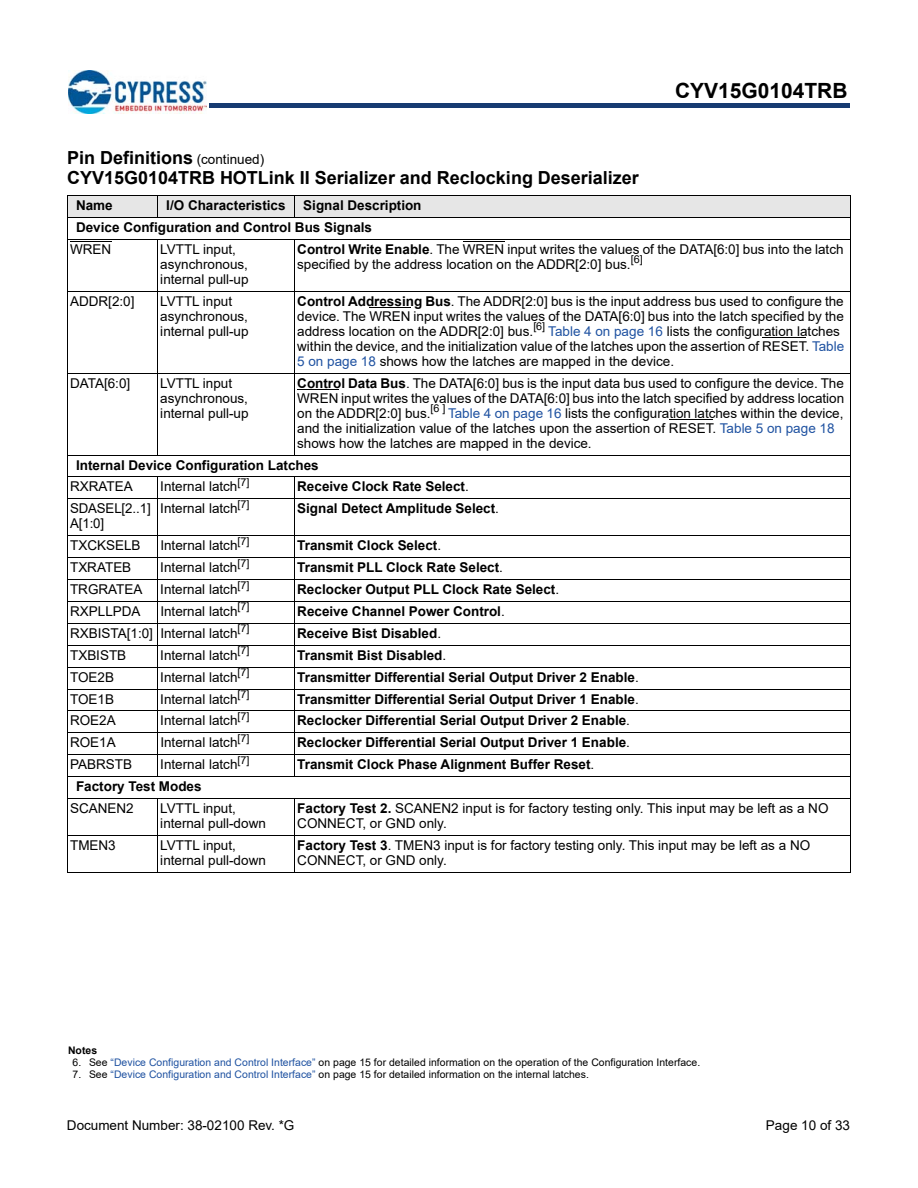
<style>
.page{position:relative;width:918px;height:1188px;background:#fff}
.page>*{position:absolute;margin:0;border:0;box-sizing:border-box;transform-origin:0 0}
.t1{font:700 21px "Arial";color:#000}
.t2{font:700 18px/19.5px "Arial";color:#000}
.t3{font:13.5px/15px "Arial";color:#000}
.t4{font:700 13.5px "Arial";color:#000}
.t5{font:10.5px "Arial";letter-spacing:.005em;color:#000}
.t6{font:700 10.5px "Arial";letter-spacing:.005em;color:#000}
.s1{font-weight:400;font-size:13.5px}
.s2{font-weight:700}
.s3{color:#1f52a1}
.s4{font-weight:400}
</style>
<div class="page">
<img style="left:68px;top:70px;width:138px;height:43px">
<hr style="left:210px;top:104px;width:640px;height:3px;background:#163b71">
<hr style="left:210px;top:103px;width:640px;height:1px;background:#163b71">
<hr style="left:209px;top:107px;width:641px;height:1px;background:#163b71">
<hr style="left:70px;top:241px;width:41px;height:1px;background:#000">
<hr style="left:463px;top:241px;width:41px;height:1px;background:#000">
<hr style="left:369px;top:307px;width:41px;height:1px;background:#000">
<hr style="left:762px;top:338px;width:44px;height:1px;background:#000">
<hr style="left:297px;top:389px;width:41px;height:1px;background:#000">
<hr style="left:669px;top:419px;width:43px;height:1px;background:#000">
<div style="left:67px;top:196px;width:90px;height:21px;background:#e6e6e6"></div>
<div style="left:157px;top:196px;width:137px;height:21px;background:#e6e6e6"></div>
<div style="left:294px;top:196px;width:556px;height:21px;background:#e6e6e6"></div>
<hr style="left:67px;top:196px;width:1px;height:639px;background:#000">
<hr style="left:67px;top:836px;width:1px;height:36px;background:#000">
<svg style="left:157px;top:196px;width:1px;height:21px"></svg>
<hr style="left:157px;top:239px;width:1px;height:216px;background:#000">
<hr style="left:157px;top:477px;width:1px;height:300px;background:#000">
<hr style="left:157px;top:798px;width:1px;height:38px;background:#000">
<hr style="left:157px;top:835px;width:1px;height:38px;background:#000">
<svg style="left:294px;top:196px;width:1px;height:21px"></svg>
<hr style="left:294px;top:239px;width:1px;height:216px;background:#000">
<hr style="left:294px;top:477px;width:1px;height:300px;background:#000">
<hr style="left:294px;top:798px;width:1px;height:38px;background:#000">
<hr style="left:294px;top:835px;width:1px;height:38px;background:#000">
<hr style="left:850px;top:196px;width:1px;height:639px;background:#000">
<hr style="left:850px;top:836px;width:1px;height:36px;background:#000">
<hr style="left:67px;top:195px;width:783px;height:1px;background:#000">
<hr style="left:67px;top:217px;width:783px;height:1px;background:#000">
<hr style="left:67px;top:239px;width:783px;height:1px;background:#000">
<hr style="left:67px;top:291px;width:783px;height:1px;background:#000">
<hr style="left:67px;top:373px;width:783px;height:1px;background:#000">
<hr style="left:67px;top:455px;width:783px;height:1px;background:#000">
<hr style="left:67px;top:477px;width:783px;height:1px;background:#000">
<hr style="left:67px;top:499px;width:783px;height:1px;background:#000">
<hr style="left:67px;top:535px;width:783px;height:1px;background:#000">
<hr style="left:67px;top:557px;width:783px;height:1px;background:#000">
<hr style="left:67px;top:579px;width:783px;height:1px;background:#000">
<hr style="left:67px;top:601px;width:783px;height:1px;background:#000">
<hr style="left:67px;top:623px;width:783px;height:1px;background:#000">
<hr style="left:67px;top:645px;width:783px;height:1px;background:#000">
<hr style="left:67px;top:667px;width:783px;height:1px;background:#000">
<hr style="left:67px;top:689px;width:783px;height:1px;background:#000">
<hr style="left:67px;top:711px;width:783px;height:1px;background:#000">
<hr style="left:67px;top:733px;width:783px;height:1px;background:#000">
<hr style="left:67px;top:754px;width:783px;height:1px;background:#000">
<hr style="left:67px;top:776px;width:783px;height:1px;background:#000">
<hr style="left:67px;top:798px;width:783px;height:1px;background:#000">
<hr style="left:67px;top:835px;width:228px;height:1px;background:#000">
<hr style="left:294px;top:835px;width:556px;height:1px;background:#000">
<hr style="left:67px;top:872px;width:783px;height:1px;background:#000">
<h2 class="t2" style="left:67px;top:148px;width:573px">Pin Definitions <span class="s1">(continued)<br></span>CYV15G0104TRB HOTLink II Serializer and Reclocking Deserializer</h2>
<p class="t4" style="left:76px;top:198px;width:38px">Name</p>
<p class="t4" style="left:166px;top:198px;width:121px">I/O Characteristics</p>
<p class="t4" style="left:303px;top:198px;width:120px">Signal Description</p>
<h1 class="t1" style="left:675px;top:79px;width:174px">CYV15G0104TRB</h1>
<p class="t4" style="left:76px;top:220px;width:298px">Device Configuration and Control Bus Signals</p>
<p class="t3" style="left:70px;top:242px;width:43px">WREN</p>
<p class="t3" style="left:160px;top:242px;width:90px">LVTTL input, asynchronous, internal pull-up</p>
<p class="t3" style="left:297px;top:242px;width:548px"><span class="s2">Control Write Enable</span>. The WREN input writes the values of the DATA[6:0] bus into the latch specified by the address location on the ADDR[2:0] bus.<sup>[6]</sup></p>
<p class="t3" style="left:70px;top:294px;width:66px">ADDR[2:0]</p>
<p class="t3" style="left:160px;top:294px;width:90px">LVTTL input asynchronous, internal pull-up</p>
<p class="t3" style="left:297px;top:294px;width:548px"><span class="s2">Control Addressing Bus</span>. The ADDR[2:0] bus is the input address bus used to configure the device. The WREN input writes the values of the DATA[6:0] bus into the latch specified by the address location on the ADDR[2:0] bus.<sup>[6]</sup> <span class="s3">Table 4 on page 16</span> lists the configuration latches within the device, and the initialization value of the latches upon the assertion of RESET. <span class="s3">Table 5 on page 18</span> shows how the latches are mapped in the device.</p>
<p class="t3" style="left:70px;top:375px;width:62px">DATA[6:0]</p>
<p class="t3" style="left:160px;top:375px;width:90px">LVTTL input asynchronous, internal pull-up</p>
<p class="t3" style="left:297px;top:375px;width:549px"><span class="s2">Control Data Bus</span>. The DATA[6:0] bus is the input data bus used to configure the device. The WREN input writes the values of the DATA[6:0] bus into the latch specified by address location on the ADDR[2:0] bus.<sup>[6</sup> <sup>]</sup> <span class="s3">Table 4 on page 16</span> lists the configuration latches within the device, and the initialization value of the latches upon the assertion of RESET. <span class="s3">Table 5 on page 18 </span>shows how the latches are mapped in the device.</p>
<p class="t4" style="left:76px;top:457px;width:244px">Internal Device Configuration Latches</p>
<p class="t3" style="left:70px;top:479px;width:64px">RXRATEA</p>
<p class="t3" style="left:160px;top:479px;width:91px">Internal latch<sup>[7]</sup></p>
<p class="t4" style="left:297px;top:479px;width:173px">Receive Clock Rate Select<span class="s4">.</span></p>
<p class="t3" style="left:70px;top:501px;width:82px">SDASEL[2..1]<br>A[1:0]</p>
<p class="t3" style="left:160px;top:501px;width:91px">Internal latch<sup>[7]</sup></p>
<p class="t4" style="left:297px;top:501px;width:203px">Signal Detect Amplitude Select<span class="s4">.</span></p>
<p class="t3" style="left:70px;top:538px;width:72px">TXCKSELB</p>
<p class="t3" style="left:160px;top:538px;width:91px">Internal latch<sup>[7]</sup></p>
<p class="t4" style="left:297px;top:538px;width:145px">Transmit Clock Select<span class="s4">.</span></p>
<p class="t3" style="left:70px;top:560px;width:63px">TXRATEB</p>
<p class="t3" style="left:160px;top:560px;width:91px">Internal latch<sup>[7]</sup></p>
<p class="t4" style="left:297px;top:560px;width:207px">Transmit PLL Clock Rate Select<span class="s4">.</span></p>
<p class="t3" style="left:70px;top:582px;width:74px">TRGRATEA</p>
<p class="t3" style="left:160px;top:582px;width:91px">Internal latch<sup>[7]</sup></p>
<p class="t4" style="left:297px;top:582px;width:263px">Reclocker Output PLL Clock Rate Select<span class="s4">.</span></p>
<p class="t3" style="left:70px;top:604px;width:72px">RXPLLPDA</p>
<p class="t3" style="left:160px;top:604px;width:91px">Internal latch<sup>[7]</sup></p>
<p class="t4" style="left:297px;top:604px;width:209px">Receive Channel Power Control<span class="s4">.</span></p>
<p class="t3" style="left:70px;top:626px;width:181px">RXBISTA[1:0] Internal latch<sup>[7]</sup></p>
<p class="t4" style="left:297px;top:626px;width:145px">Receive Bist Disabled<span class="s4">.</span></p>
<p class="t3" style="left:70px;top:648px;width:58px">TXBISTB</p>
<p class="t3" style="left:160px;top:648px;width:91px">Internal latch<sup>[7]</sup></p>
<p class="t4" style="left:297px;top:647px;width:151px">Transmit Bist Disabled<span class="s4">.</span></p>
<p class="t3" style="left:70px;top:669px;width:45px">TOE2B</p>
<p class="t3" style="left:160px;top:669px;width:91px">Internal latch<sup>[7]</sup></p>
<p class="t4" style="left:297px;top:669px;width:343px">Transmitter Differential Serial Output Driver 2 Enable<span class="s4">.</span></p>
<p class="t3" style="left:70px;top:691px;width:45px">TOE1B</p>
<p class="t3" style="left:160px;top:691px;width:91px">Internal latch<sup>[7]</sup></p>
<p class="t4" style="left:297px;top:691px;width:343px">Transmitter Differential Serial Output Driver 1 Enable<span class="s4">.</span></p>
<p class="t3" style="left:70px;top:713px;width:47px">ROE2A</p>
<p class="t3" style="left:160px;top:713px;width:91px">Internal latch<sup>[7]</sup></p>
<p class="t4" style="left:297px;top:713px;width:334px">Reclocker Differential Serial Output Driver 2 Enable<span class="s4">.</span></p>
<p class="t3" style="left:70px;top:735px;width:47px">ROE1A</p>
<p class="t3" style="left:160px;top:735px;width:91px">Internal latch<sup>[7]</sup></p>
<p class="t4" style="left:297px;top:735px;width:334px">Reclocker Differential Serial Output Driver 1 Enable<span class="s4">.</span></p>
<p class="t3" style="left:70px;top:757px;width:63px">PABRSTB</p>
<p class="t3" style="left:160px;top:757px;width:91px">Internal latch<sup>[7]</sup></p>
<p class="t4" style="left:297px;top:757px;width:298px">Transmit Clock Phase Alignment Buffer Reset<span class="s4">.</span></p>
<p class="t4" style="left:76px;top:779px;width:127px">Factory Test Modes</p>
<p class="t3" style="left:70px;top:801px;width:65px">SCANEN2</p>
<p class="t3" style="left:160px;top:801px;width:107px">LVTTL input, internal pull-down</p>
<p class="t3" style="left:297px;top:801px;width:533px"><span class="s2">Factory Test 2.</span> SCANEN2 input is for factory testing only. This input may be left as a NO<br>CONNECT, or GND only.</p>
<p class="t3" style="left:70px;top:838px;width:47px">TMEN3</p>
<p class="t3" style="left:160px;top:838px;width:107px">LVTTL input, internal pull-down</p>
<p class="t3" style="left:297px;top:838px;width:515px"><span class="s2">Factory Test 3</span>. TMEN3 input is for factory testing only. This input may be left as a NO<br>CONNECT, or GND only.</p>
<p class="t6" style="left:68px;top:1044px;width:31px">Notes</p>
<p class="t5" style="left:73px;top:1057px;width:629px">6. See <span class="s3">“Device Configuration and Control Interface”</span> on page 15 for detailed information on the operation of the Configuration Interface.</p>
<p class="t5" style="left:73px;top:1069px;width:518px">7. See <span class="s3">“Device Configuration and Control Interface”</span> on page 15 for detailed information on the internal latches.</p>
<p class="t3" style="left:67px;top:1117px;width:229px">Document Number: 38-02100 Rev. *G</p>
<p class="t3" style="left:766px;top:1117px;width:86px">Page 10 of 33</p>
</div>
